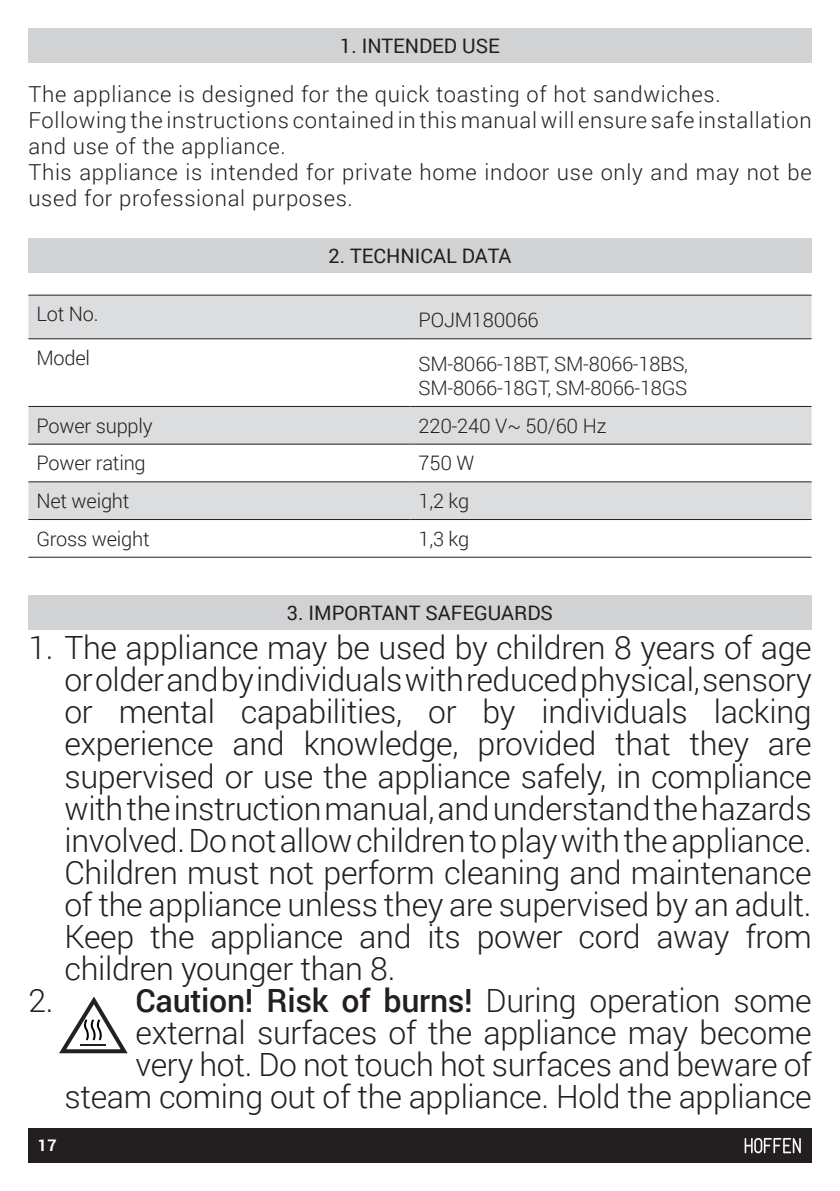
<style>
.page{position:relative;width:840px;height:1191px;background:#fff}
.page>*{position:absolute;margin:0;border:0;box-sizing:border-box;transform-origin:0 0}
.t1{font:300 32px/32px "Roboto";letter-spacing:-.01em;color:#231f20;text-align:justify}
.t2{font:300 22px/26px "Roboto";letter-spacing:.03em;color:#231f20}
.text_tabeli{font:300 20px "Roboto";letter-spacing:-.01em;color:#231f20}
.TYTULY_ROZDZIALOW{font:20px "Roboto";color:#231f20}
.t3{font:700 16px "Roboto";color:#fff}
.s1{font-weight:500}
</style>
<div class="page">
<div style="left:28px;top:1128px;width:783px;height:34px;background:#231f20"></div>
<svg style="left:744px;top:1138px;width:56px;height:15px"></svg>
<div style="left:28px;top:28px;width:783px;height:34px;background:#d1d2d4"></div>
<svg style="left:28px;top:296px;width:783px;height:223px;fill:#dcdddf"></svg>
<hr style="left:28px;top:295px;width:382px;height:1px;background:#231f20">
<hr style="left:410px;top:295px;width:401px;height:1px;background:#231f20">
<hr style="left:28px;top:338px;width:382px;height:1px;background:#231f20">
<hr style="left:410px;top:338px;width:401px;height:1px;background:#231f20">
<hr style="left:28px;top:406px;width:382px;height:1px;background:#231f20">
<hr style="left:410px;top:406px;width:401px;height:1px;background:#231f20">
<hr style="left:28px;top:444px;width:382px;height:1px;background:#231f20">
<hr style="left:410px;top:444px;width:401px;height:1px;background:#231f20">
<hr style="left:28px;top:481px;width:382px;height:1px;background:#231f20">
<hr style="left:410px;top:481px;width:401px;height:1px;background:#231f20">
<hr style="left:28px;top:519px;width:382px;height:1px;background:#231f20">
<hr style="left:410px;top:519px;width:401px;height:1px;background:#231f20">
<hr style="left:28px;top:557px;width:382px;height:1px;background:#231f20">
<hr style="left:410px;top:557px;width:401px;height:1px;background:#231f20">
<div style="left:28px;top:238px;width:783px;height:34px;background:#d1d2d4"></div>
<div style="left:28px;top:595px;width:783px;height:35px;background:#d1d2d4"></div>
<svg style="left:59px;top:996px;width:69px;height:58px"></svg>
<p class="TYTULY_ROZDZIALOW" style="left:340px;top:32px;width:161px">1. INTENDED USE</p>
<p class="t2" style="left:28px;top:80px;width:693px">The appliance is designed for the quick toasting of hot sandwiches.</p>
<p class="t2" style="left:28px;top:106px;width:784px">Following the instructions contained in this manual will ensure safe installation and use of the appliance.</p>
<p class="t2" style="left:28px;top:158px;width:784px">This appliance is intended for private home indoor use only and may not be used for professional purposes.</p>
<p class="TYTULY_ROZDZIALOW" style="left:328px;top:241px;width:184px">2. TECHNICAL DATA</p>
<p class="text_tabeli" style="left:36px;top:300px;width:64px">Lot No.</p>
<p class="text_tabeli" style="left:418px;top:306px;width:122px">POJM180066</p>
<p class="text_tabeli" style="left:36px;top:344px;width:55px">Model</p>
<p class="text_tabeli" style="left:418px;top:350px;width:271px">SM-8066-18BT, SM-8066-18BS,</p>
<p class="text_tabeli" style="left:418px;top:374px;width:270px">SM-8066-18GT, SM-8066-18GS</p>
<p class="text_tabeli" style="left:36px;top:412px;width:118px">Power supply</p>
<p class="text_tabeli" style="left:418px;top:412px;width:189px">220-240 V~ 50/60 Hz</p>
<p class="text_tabeli" style="left:36px;top:449px;width:111px">Power rating</p>
<p class="text_tabeli" style="left:418px;top:449px;width:57px">750 W</p>
<p class="text_tabeli" style="left:36px;top:487px;width:95px">Net weight</p>
<p class="text_tabeli" style="left:418px;top:487px;width:52px">1,2 kg</p>
<p class="text_tabeli" style="left:36px;top:525px;width:115px">Gross weight</p>
<p class="text_tabeli" style="left:418px;top:525px;width:52px">1,3 kg</p>
<p class="TYTULY_ROZDZIALOW" style="left:287px;top:599px;width:267px">3. IMPORTANT SAFEGUARDS</p>
<p class="t1" style="left:64px;top:631px;width:748px;text-indent:-36px">1. The appliance may be used by children 8 years of age or older and by individuals with reduced physical, sensory or mental capabilities, or by individuals lacking experience and knowledge, provided that they are supervised or use the appliance safely, in compliance with the instruction manual, and understand the hazards involved. Do not allow children to play with the appliance.<br>Children must not perform cleaning and maintenance of the appliance unless they are supervised by an adult.<br>Keep the appliance and its power cord away from children younger than 8.</p>
<p class="t1" style="left:28px;top:983px;width:27px">2.</p>
<p class="t1" style="left:64px;top:983px;width:748px;text-align:right"><span class="s1">Caution! Risk of burns!</span> During operation some external surfaces of the appliance may become<br>very hot. Do not touch hot surfaces and beware of steam coming out of the appliance. Hold the appliance</p>
<p class="t3" style="left:28px;top:1133px;width:30px"><sup>3</sup>17</p>
</div>
